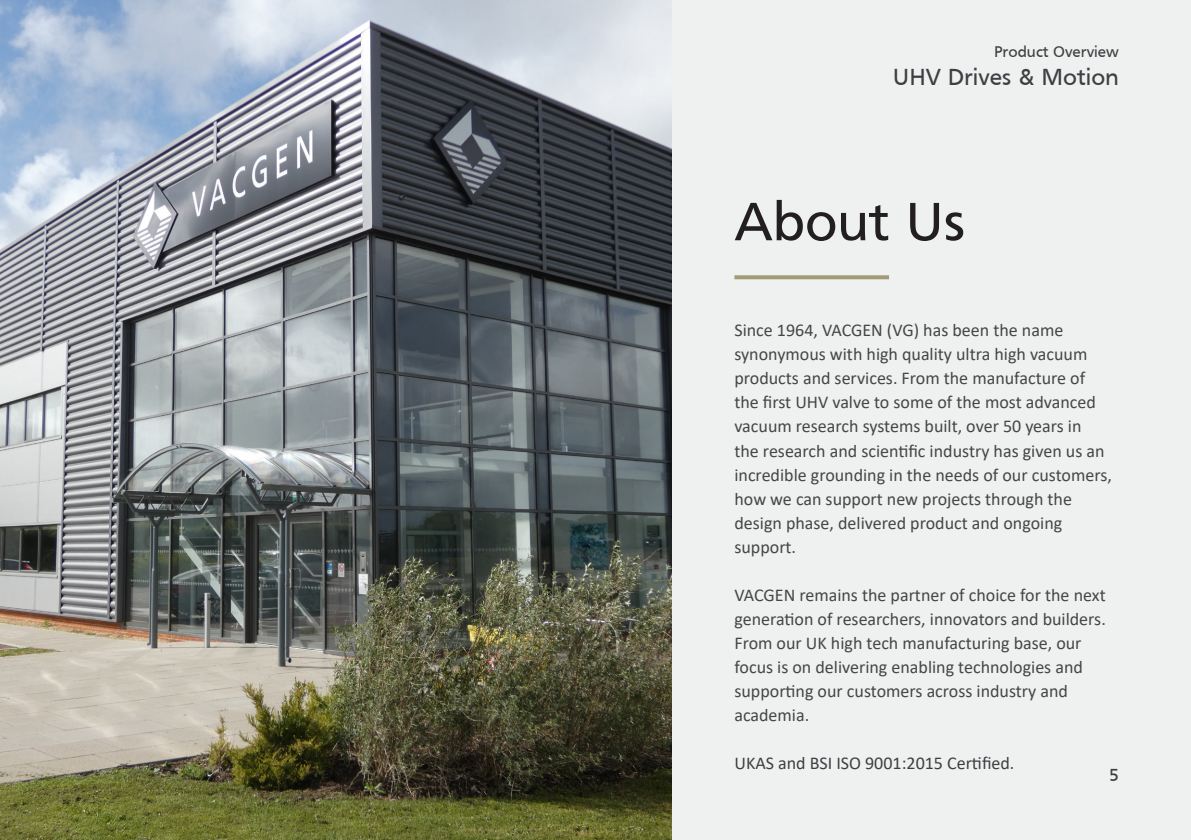
<style>
.page{position:relative;width:1191px;height:840px;background:#fff}
.page>*{position:absolute;margin:0;border:0;box-sizing:border-box;transform-origin:0 0}
.t1{font:56px "Frutiger";color:#231f20}
.t2{font:24px "Frutiger";color:#3d3f42}
.Body{font:18px/24px "Calibri";color:#444647}
.Body-2{font:18px "Calibri";color:#3d3f42}
.t3{font:18px "Frutiger";color:#3d3f42}
.t4{font:16px "Frutiger";color:#3d3f42}
</style>
<div class="page">
<div style="left:0;top:0;width:1191px;height:839px;background:#eff0f0"></div>
<img style="left:0;top:0;width:671px;height:839px">
<svg style="left:734px;top:275px;width:155px;height:4px"></svg>
<p class="t4" style="left:994px;top:43px;width:126px">Product Overview</p>
<p class="t2" style="left:893px;top:63px;width:227px">UHV Drives &amp; Motion</p>
<p class="t1" style="left:734px;top:189px;width:232px">About Us</p>
<p class="Body" style="left:734px;top:318px;width:379px">Since 1964, VACGEN (VG) has been the name synonymous with high quality ultra high vacuum products and services. From the manufacture of the first UHV valve to some of the most advanced vacuum research systems built, over 50 years in<br>the research and scientific industry has given us an incredible grounding in the needs of our customers, how we can support new projects through the design phase, delivered product and ongoing support.</p>
<p class="Body" style="left:734px;top:582px;width:373px">VACGEN remains the partner of choice for the next generation of researchers, innovators and builders.<br>From our UK high tech manufacturing base, our focus is on delivering enabling technologies and supporting our customers across industry and academia.</p>
<p class="Body-2" style="left:734px;top:750px;width:281px">UKAS and BSI ISO 9001:2015 Certified.</p>
<p class="t3" style="left:1109px;top:764px;width:11px">5</p>
</div>
